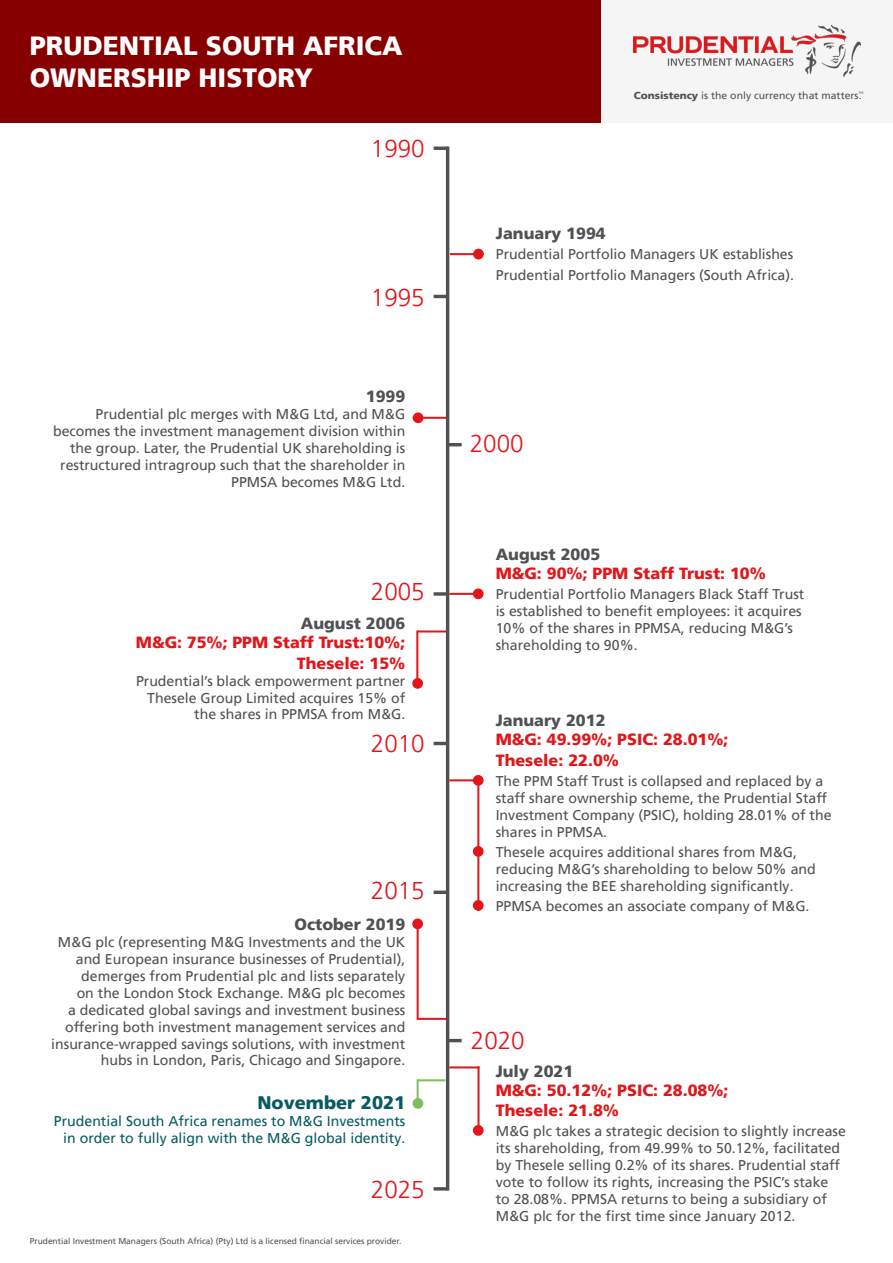
<style>
.page{position:relative;width:893px;height:1263px;background:#fff}
.page>*{position:absolute;margin:0;border:0;box-sizing:border-box;transform-origin:0 0}
.t1{font:900 26.25px/31.5px "Frutiger LT Pro";color:#fff}
.t2{font:900 25.2px/30.3px "Frutiger LT Pro";color:#fff}
.t3{font:300 24.15px "Frutiger LT Pro";color:#e2161a}
.t4{font:900 18.15px "Frutiger LT Pro";color:#075b60}
.t5{font:900 16.2px/19.4px "Frutiger LT Pro";color:#e2161a}
.t6{font:900 16.2px "Frutiger LT Pro";color:#505154}
.t7{font:14.1px/17px "Frutiger LT Pro";color:#505154}
.t8{font:14.1px/17px "Frutiger LT Pro";color:#075b60;text-align:right}
.t9{font:10.05px "Frutiger LT Pro";color:#505154;scale:1.04 1}
.t10{font:9.6px "Frutiger LT Pro";color:#505154;scale:1.04 1}
.t11{font:8.4px "Frutiger LT Pro";color:#505154}
.s1{font-weight:900}
</style>
<div class="page">
<svg style="left:434px;top:146px;width:12px;height:4px"></svg>
<hr style="left:446px;top:146px;width:3px;height:1044px;background:#505154">
<svg style="left:434px;top:295px;width:12px;height:3px"></svg>
<svg style="left:434px;top:890px;width:12px;height:4px"></svg>
<svg style="left:434px;top:592px;width:12px;height:4px"></svg>
<svg style="left:434px;top:742px;width:12px;height:3px"></svg>
<svg style="left:434px;top:1187px;width:12px;height:3px"></svg>
<hr style="left:450px;top:253px;width:33px;height:2px;background:#e2161a">
<hr style="left:413px;top:417px;width:33px;height:2px;background:#e2161a">
<hr style="left:417px;top:630px;width:29px;height:2px;background:#e2161a">
<hr style="left:416px;top:630px;width:2px;height:51px;background:#e2161a">
<hr style="left:418px;top:1018px;width:28px;height:2px;background:#e2161a">
<hr style="left:417px;top:924px;width:2px;height:96px;background:#e2161a">
<hr style="left:449px;top:1066px;width:30px;height:2px;background:#e2161a">
<hr style="left:477px;top:776px;width:2px;height:135px;background:#e2161a">
<hr style="left:477px;top:1066px;width:2px;height:63px;background:#e2161a">
<hr style="left:449px;top:593px;width:34px;height:2px;background:#e2161a">
<hr style="left:449px;top:779px;width:34px;height:2px;background:#e2161a">
<hr style="left:417px;top:1079px;width:28px;height:2px;background:#7fbd5e">
<hr style="left:417px;top:1079px;width:2px;height:28px;background:#7fbd5e">
<hr style="left:448px;top:1039px;width:14px;height:3px;background:#505154">
<hr style="left:448px;top:443px;width:14px;height:3px;background:#505154">
<div style="left:473px;top:1125px;width:11px;height:11px;background:#e2161a;border-radius:50%"></div>
<div style="left:473px;top:249px;width:11px;height:10px;background:#e2161a;border-radius:50%"></div>
<div style="left:473px;top:588px;width:11px;height:11px;background:#e2161a;border-radius:50%"></div>
<div style="left:473px;top:775px;width:11px;height:11px;background:#e2161a;border-radius:50%"></div>
<div style="left:473px;top:846px;width:11px;height:11px;background:#e2161a;border-radius:50%"></div>
<div style="left:473px;top:900px;width:11px;height:11px;background:#e2161a;border-radius:50%"></div>
<div style="left:413px;top:412px;width:10px;height:11px;background:#e2161a;border-radius:50%"></div>
<div style="left:412px;top:678px;width:11px;height:11px;background:#e2161a;border-radius:50%"></div>
<div style="left:412px;top:918px;width:11px;height:11px;background:#e2161a;border-radius:50%"></div>
<div style="left:413px;top:1098px;width:10px;height:11px;background:#7fbd5e;border-radius:50%"></div>
<div style="left:0;top:0;width:863px;height:123px;background:#870000"></div>
<div style="left:601px;top:0;width:292px;height:123px;background:#f5f5f5"></div>
<img style="left:634px;top:25px;width:227px;height:52px">
<h1 class="t1" style="left:30px;top:30px;width:374px">PRUDENTIAL SOUTH AFRICA<br>OWNERSHIP HISTORY</h1>
<h2 class="t2" style="left:47px;top:32px;width:359px">PRUDENTIAL SOUTH AFRICA<br>OWNERSHIP HISTORY</h2>
<h3 class="t3" style="left:371px;top:135px;width:55px">1990</h3>
<h3 class="t3" style="left:371px;top:284px;width:55px">1995</h3>
<p class="t6" style="left:366px;top:387px;width:41px">1999</p>
<p class="t7" style="left:53px;top:406px;width:354px;text-align:right">Prudential plc merges with M&amp;G Ltd, and M&amp;G becomes the investment management division within the group. Later, the Prudential UK shareholding is restructured intragroup such that the shareholder in PPMSA becomes M&amp;G Ltd.</p>
<h3 class="t3" style="left:371px;top:577px;width:55px">2005</h3>
<p class="t6" style="left:301px;top:614px;width:106px">August 2006</p>
<p class="t5" style="left:136px;top:633px;width:271px;line-height:20.1px;text-align:right">M&amp;G: 75%; PPM Staff Trust:10%;<br>Thesele: 15%</p>
<p class="t7" style="left:136px;top:672px;width:271px;text-align:right">Prudential’s black empowerment partner<br>Thesele Group Limited acquires 15% of the shares in PPMSA from M&amp;G.</p>
<h3 class="t3" style="left:371px;top:730px;width:55px">2010</h3>
<h3 class="t3" style="left:371px;top:877px;width:55px">2015</h3>
<p class="t6" style="left:295px;top:914px;width:112px">October 2019</p>
<p class="t7" style="left:51px;top:933px;width:356px;text-align:right">M&amp;G plc (representing M&amp;G Investments and the UK and European insurance businesses of Prudential), demerges from Prudential plc and lists separately<br>on the London Stock Exchange. M&amp;G plc becomes<br>a dedicated global savings and investment business offering both investment management services and insurance-wrapped savings solutions, with investment hubs in London, Paris, Chicago and Singapore.</p>
<p class="t4" style="left:257px;top:1092px;width:149px">November 2021</p>
<p class="t8" style="left:54px;top:1113px;width:353px">Prudential South Africa renames to M&amp;G Investments in order to fully align with the M&amp;G global identity.</p>
<h3 class="t3" style="left:371px;top:1176px;width:55px">2025</h3>
<p class="t11" style="left:30px;top:1236px;width:373px">Prudential Investment Managers (South Africa) (Pty) Ltd is a licensed financial services provider.</p>
<p class="t10" style="left:626px;top:89px;width:211px"><span class="s1">Consistency</span> is the only currency that matters.</p>
<p class="t9" style="left:634px;top:90px;width:220px"><span class="s1">Consistency</span> is the only currency that matters.</p>
<p class="t6" style="left:496px;top:224px;width:111px">January 1994</p>
<p class="t7" style="left:496px;top:245px;width:300px;line-height:20.1px">Prudential Portfolio Managers UK establishes<br>Prudential Portfolio Managers (South Africa).</p>
<h3 class="t3" style="left:470px;top:429px;width:55px">2000</h3>
<p class="t6" style="left:496px;top:544px;width:106px">August 2005</p>
<p class="t5" style="left:496px;top:564px;width:272px">M&amp;G: 90%; PPM Staff Trust: 10%</p>
<p class="t7" style="left:496px;top:586px;width:310px">Prudential Portfolio Managers Black Staff Trust is established to benefit employees: it acquires 10% of the shares in PPMSA, reducing M&amp;G’s shareholding to 90%.</p>
<p class="t6" style="left:496px;top:710px;width:111px">January 2012</p>
<p class="t5" style="left:496px;top:729px;width:234px;line-height:20.5px">M&amp;G: 49.99%; PSIC: 28.01%;<br>Thesele: 22.0%</p>
<p class="t7" style="left:496px;top:772px;width:337px">The PPM Staff Trust is collapsed and replaced by a staff share ownership scheme, the Prudential Staff Investment Company (PSIC), holding 28.01% of the shares in PPMSA.</p>
<p class="t7" style="left:496px;top:843px;width:322px">Thesele acquires additional shares from M&amp;G, reducing M&amp;G’s shareholding to below 50% and increasing the BEE shareholding significantly.</p>
<p class="t7" style="left:496px;top:897px;width:315px">PPMSA becomes an associate company of M&amp;G.</p>
<h3 class="t3" style="left:471px;top:1026px;width:55px">2020</h3>
<p class="t6" style="left:496px;top:1061px;width:79px">July 2021</p>
<p class="t5" style="left:496px;top:1081px;width:234px">M&amp;G: 50.12%; PSIC: 28.08%;<br>Thesele: 21.8%</p>
<p class="t7" style="left:496px;top:1122px;width:352px">M&amp;G plc takes a strategic decision to slightly increase its shareholding, from 49.99% to 50.12%, facilitated by Thesele selling 0.2% of its shares. Prudential staff vote to follow its rights, increasing the PSIC’s stake to 28.08%. PPMSA returns to being a subsidiary of M&amp;G plc for the first time since January 2012.</p>
</div>
